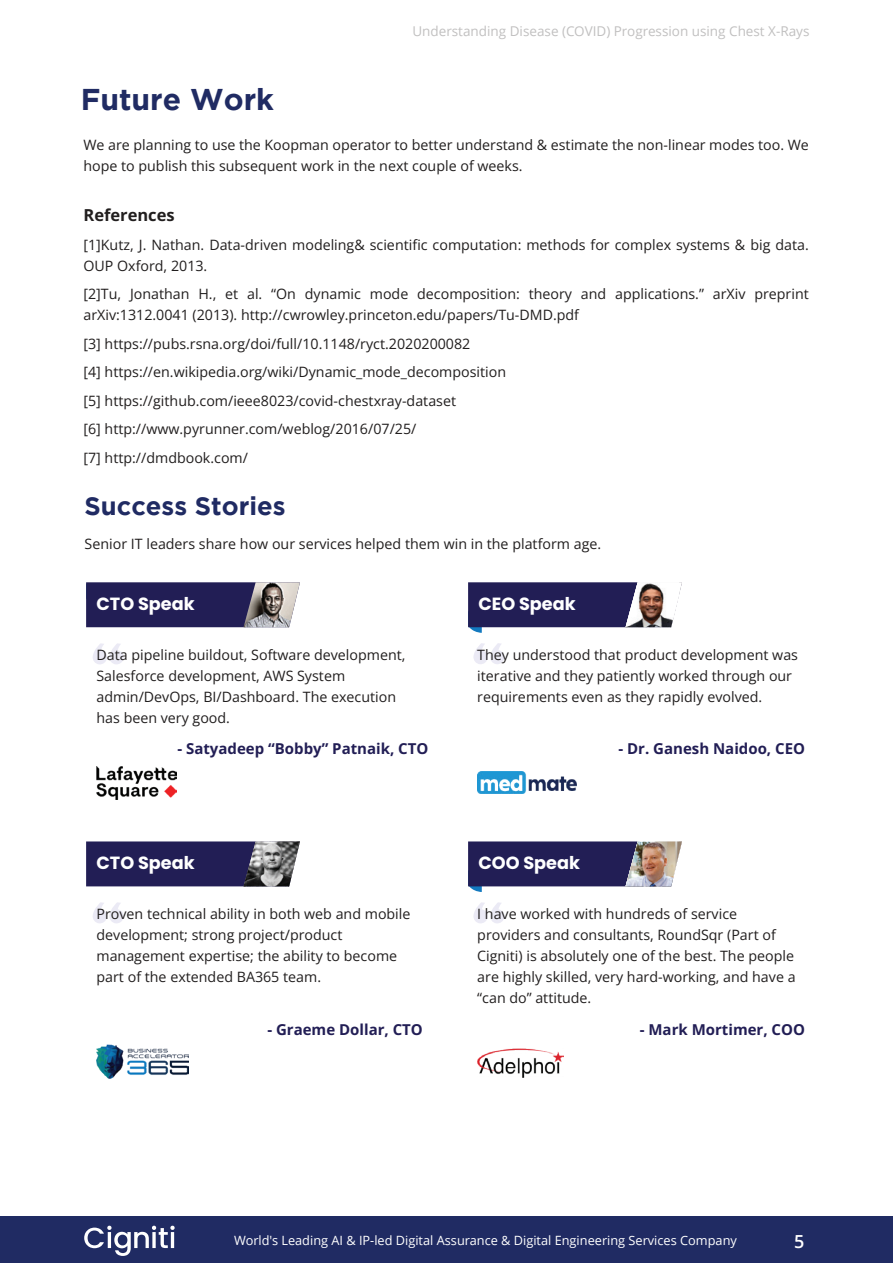
<style>
.page{position:relative;width:893px;height:1263px;background:#fff}
.page>*{position:absolute;margin:0;border:0;box-sizing:border-box;transform-origin:0 0}
.t1{font:700 30px "Gotham";color:#202b63}
.t2{font:700 25.5px "Gotham";color:#202b63}
.t3{font:600 18px "Open Sans";color:#fff}
.t4{font:700 17.7px "Poppins";color:#fff}
.t5{font:700 16.5px "Open Sans";color:#211e1e}
.t6{font:700 15px "Open Sans";color:#221e55}
.t7{font:14.25px/21px "Open Sans";color:#211e1e}
.t8{font:13.5px "Open Sans";color:#c1c0c0}
.t9{font:12.75px "Open Sans";color:#fff}
</style>
<div class="page">
<div style="left:0;top:1216px;width:893px;height:47px;background:#202b63"></div>
<svg style="left:84px;top:1226px;width:91px;height:30px"></svg>
<img style="left:97px;top:1044px;width:91px;height:35px">
<img style="left:97px;top:766px;width:80px;height:34px">
<svg style="left:93px;top:643px;width:31px;height:21px"></svg>
<div style="left:86px;top:582px;width:158px;height:45px;background:#221e55"></div>
<img style="left:244px;top:582px;width:56px;height:45px">
<svg style="left:473px;top:643px;width:31px;height:21px"></svg>
<img style="left:477px;top:772px;width:100px;height:22px">
<svg style="left:468px;top:582px;width:214px;height:51px;background:#444170"></svg>
<img style="left:625px;top:582px;width:54px;height:45px">
<svg style="left:93px;top:902px;width:31px;height:21px"></svg>
<div style="left:86px;top:841px;width:158px;height:45px;background:#221e55"></div>
<img style="left:244px;top:841px;width:56px;height:45px">
<svg style="left:473px;top:902px;width:31px;height:21px"></svg>
<svg style="left:468px;top:841px;width:214px;height:51px;background:#44416f"></svg>
<img style="left:625px;top:841px;width:54px;height:45px">
<img style="left:477px;top:1049px;width:86px;height:29px">
<h1 class="t1" style="left:81px;top:83px;width:195px">Future Work</h1>
<p class="t8" style="left:412px;top:22px;width:399px">Understanding Disease (COVID) Progression using Chest X-Rays</p>
<p class="t7" style="left:83px;top:134px;width:727px">We are planning to use the Koopman operator to better understand &amp; estimate the non-linear modes too. We hope to publish this subsequent work in the next couple of weeks.</p>
<p class="t5" style="left:83px;top:204px;width:93px">References</p>
<p class="t7" style="left:83px;top:234px;width:727px">[1]Kutz, J. Nathan. Data-driven modeling&amp; scientific computation: methods for complex systems &amp; big data.<br>OUP Oxford, 2013.</p>
<p class="t7" style="left:83px;top:283px;width:727px">[2]Tu, Jonathan H., et al. “On dynamic mode decomposition: theory and applications.” arXiv preprint arXiv:1312.0041 (2013). http://cwrowley.princeton.edu/papers/Tu-DMD.pdf</p>
<p class="t7" style="left:83px;top:329px;width:424px;line-height:28.5px">[3] https://pubs.rsna.org/doi/full/10.1148/ryct.2020200082<br>[4] https://en.wikipedia.org/wiki/Dynamic_mode_decomposition [5] https://github.com/ieee8023/covid-chestxray-dataset<br>[6] http://www.pyrunner.com/weblog/2016/07/25/<br>[7] http://dmdbook.com/</p>
<h2 class="t2" style="left:85px;top:492px;width:202px">Success Stories</h2>
<p class="t7" style="left:85px;top:533px;width:518px">Senior IT leaders share how our services helped them win in the platform age.</p>
<p class="t4" style="left:97px;top:593px;width:100px">CTO Speak</p>
<p class="t4" style="left:478px;top:593px;width:99px">CEO Speak</p>
<p class="t7" style="left:97px;top:644px;width:310px">Data pipeline buildout, Software development, Salesforce development, AWS System admin/DevOps, BI/Dashboard. The execution has been very good.</p>
<p class="t6" style="left:177px;top:739px;width:253px">- Satyadeep “Bobby” Patnaik, CTO</p>
<p class="t7" style="left:477px;top:644px;width:322px">They understood that product development was iterative and they patiently worked through our requirements even as they rapidly evolved.</p>
<p class="t6" style="left:618px;top:739px;width:188px">- Dr. Ganesh Naidoo, CEO</p>
<p class="t4" style="left:97px;top:853px;width:100px">CTO Speak</p>
<p class="t4" style="left:478px;top:853px;width:103px">COO Speak</p>
<p class="t7" style="left:97px;top:903px;width:315px">Proven technical ability in both web and mobile development; strong project/product management expertise; the ability to become part of the extended BA365 team.</p>
<p class="t6" style="left:267px;top:1019px;width:157px">- Graeme Dollar, CTO</p>
<p class="t7" style="left:477px;top:903px;width:320px">I have worked with hundreds of service providers and consultants, RoundSqr (Part of Cigniti) is absolutely one of the best. The people are highly skilled, very hard-working, and have a “can do” attitude.</p>
<p class="t6" style="left:640px;top:1019px;width:167px">- Mark Mortimer, COO</p>
<p class="t9" style="left:234px;top:1231px;width:504px">World's Leading AI &amp; IP-led Digital Assurance &amp; Digital Engineering Services Company</p>
<p class="t3" style="left:794px;top:1229px;width:12px">5</p>
</div>
